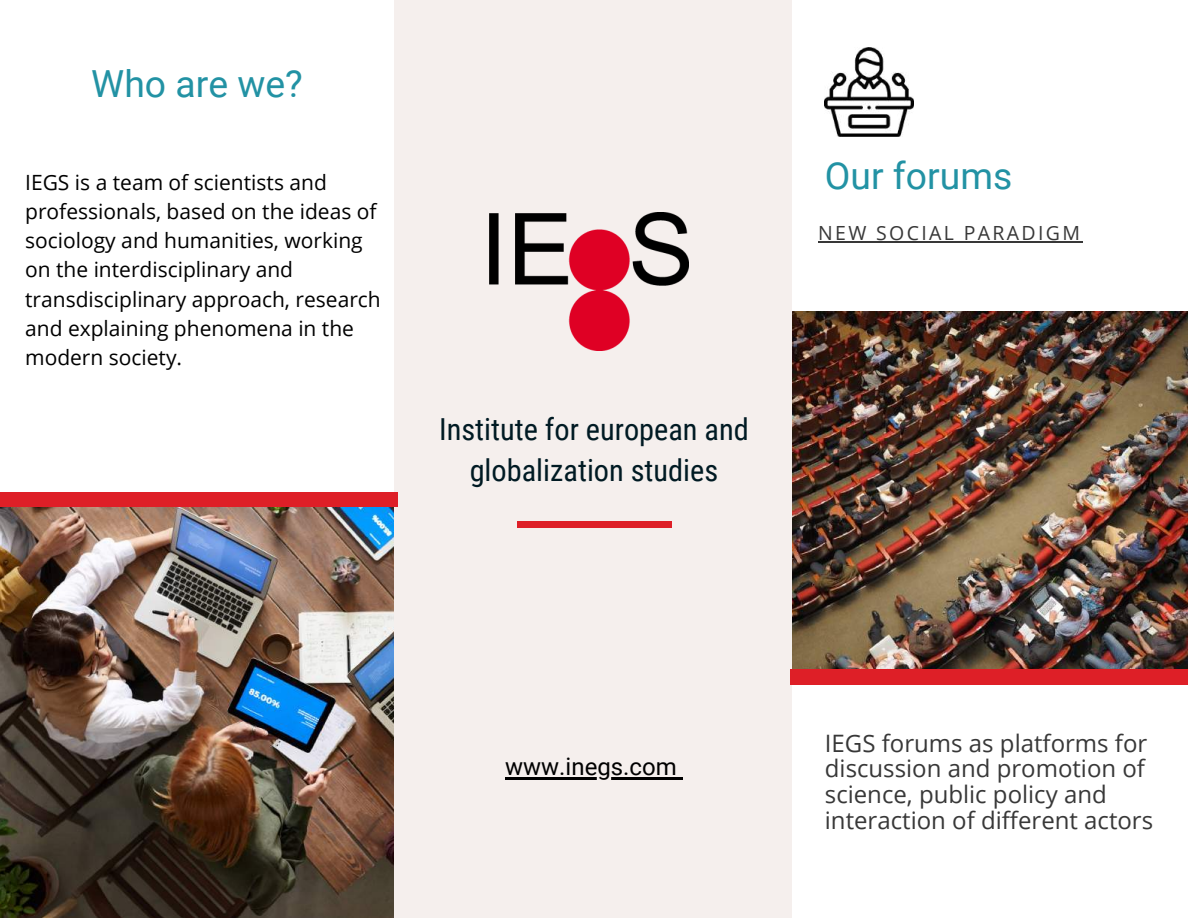
<style>
.page{position:relative;width:1188px;height:918px;background:#fff}
.page>*{position:absolute;margin:0;border:0;box-sizing:border-box;transform-origin:0 0}
.t1{font:37.35px "Roboto";color:#2292a4}
.t2{font:30.3px/41.4px "Roboto Condensed";color:#001a23;text-align:center}
.t3{font:24px/25.8px "Open Sans";color:#383838}
.t4{font:24px "Roboto";color:#000}
.t5{font:21px/29.2px "Open Sans";color:#000}
.t6{font:19.5px "Open Sans";letter-spacing:.12em;color:#383838}
</style>
<div class="page">
<img style="left:792px;top:312px;width:396px;height:358px">
<img style="left:0;top:507px;width:395px;height:411px">
<div style="left:395px;top:0;width:397px;height:918px;background:#f5efed"></div>
<div style="left:790px;top:670px;width:398px;height:15px;background:#de1f27"></div>
<div style="left:517px;top:522px;width:155px;height:5px;background:#de1f27"></div>
<div style="left:0;top:492px;width:397px;height:15px;background:#de1f27"></div>
<img style="left:489px;top:212px;width:200px;height:139px">
<img style="left:825px;top:47px;width:89px;height:89px">
<hr style="left:818px;top:241px;width:264px;height:1px;background:#383838">
<hr style="left:505px;top:777px;width:172px;height:2px;background:#000">
<svg style="left:677px;top:777px;width:6px;height:2px"></svg>
<h1 class="t1" style="left:91px;top:63px;width:213px">Who are we?</h1>
<p class="t5" style="left:25px;top:167px;width:357px">IEGS is a team of scientists and professionals, based on the ideas of sociology and humanities, working on the interdisciplinary and transdisciplinary approach, research and explaining phenomena in the modern society.</p>
<h2 class="t2" style="left:439px;top:409px;width:311px">Institute for european and globalization studies</h2>
<h1 class="t1" style="left:825px;top:154px;width:189px">Our forums</h1>
<p class="t6" style="left:818px;top:219px;width:263px">NEW SOCIAL PARADIGM</p>
<p class="t4" style="left:505px;top:753px;width:173px">www.inegs.com</p>
<p class="t3" style="left:825px;top:729px;width:330px">IEGS forums as platforms for discussion and promotion of science, public policy and interaction of different actors</p>
</div>
